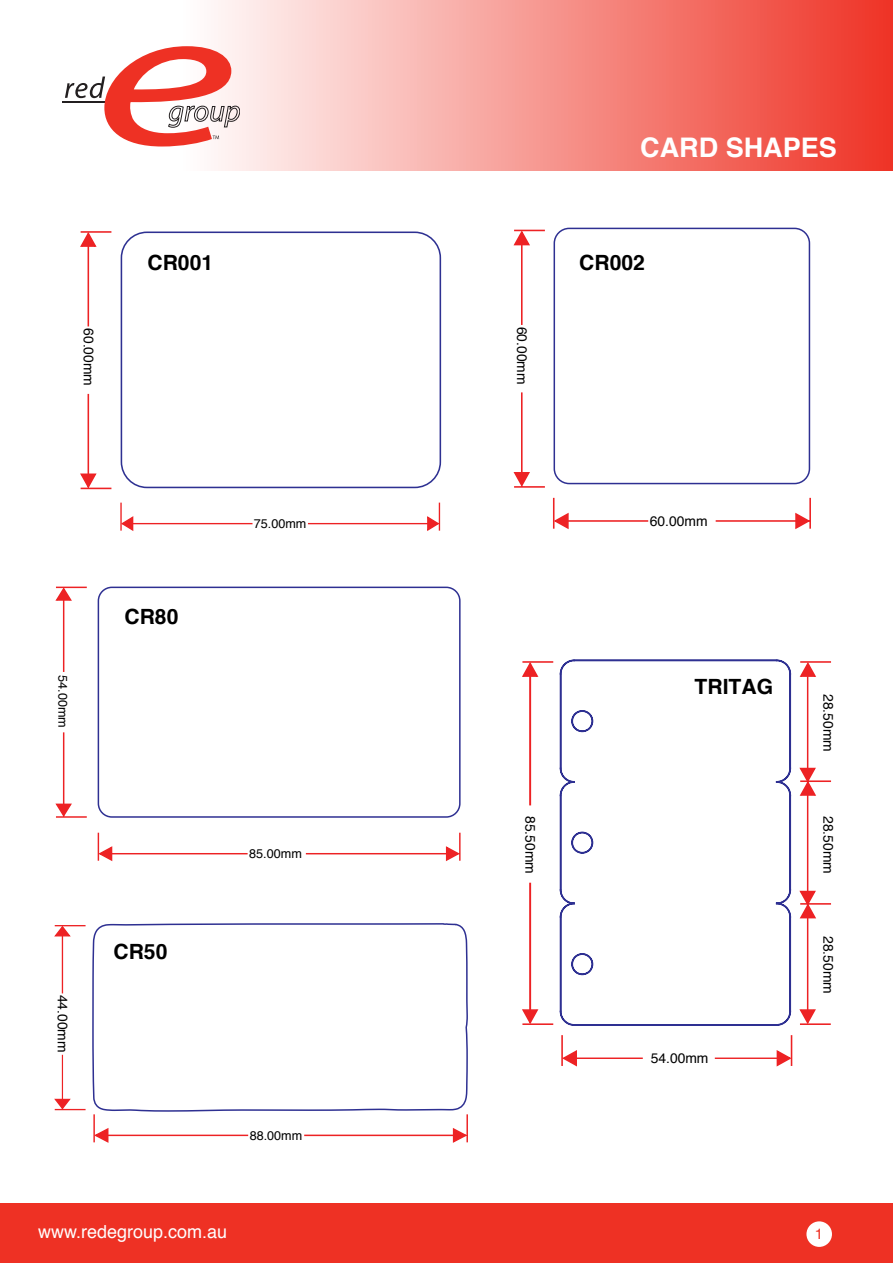
<style>
.page{position:relative;width:893px;height:1263px;background:#fff}
.page>*{position:absolute;margin:0;border:0;box-sizing:border-box;transform-origin:0 0}
.t1{font:700 27px "Helvetica";color:#fff}
.t2{font:700 21px "Helvetica";color:#000}
.t3{font:18px "Helvetica";color:#fff}
.t4{font:15px "Helvetica";color:#ee3124}
.t5{font:13.8px "Helvetica";color:#000}
.t6{font:12.6px "Helvetica";color:#000}
</style>
<div class="page">
<div style="left:0;top:1203px;width:893px;height:60px;background:#ee3124"></div>
<div style="left:0;top:0;width:893px;height:170px;background:linear-gradient(to right,#fff,#ef3c2f)"></div>
<hr style="left:63px;top:102px;width:46px;height:1px;background:#231f20">
<svg style="left:65px;top:46px;width:175px;height:100px"></svg>
<svg style="left:55px;top:586px;width:32px;height:232px"></svg>
<svg style="left:97px;top:832px;width:364px;height:29px"></svg>
<div style="left:98px;top:587px;width:363px;height:231px;border:2px solid #2e3092;border-radius:14px"></div>
<svg style="left:80px;top:231px;width:32px;height:259px"></svg>
<svg style="left:120px;top:502px;width:321px;height:29px"></svg>
<div style="left:121px;top:231px;width:320px;height:257px;border:2px solid #2e3192;border-radius:26px"></div>
<svg style="left:92px;top:923px;width:376px;height:189px"></svg>
<svg style="left:54px;top:925px;width:32px;height:186px"></svg>
<svg style="left:93px;top:1114px;width:375px;height:29px"></svg>
<svg style="left:513px;top:229px;width:32px;height:259px"></svg>
<svg style="left:553px;top:497px;width:258px;height:33px"></svg>
<div style="left:554px;top:228px;width:256px;height:256px;border:2px solid #2e3092;border-radius:15px"></div>
<div style="left:806px;top:1221px;width:26px;height:26px;background:#fff;border-radius:50%"></div>
<svg style="left:571px;top:710px;width:23px;height:23px"></svg>
<svg style="left:571px;top:831px;width:23px;height:23px"></svg>
<svg style="left:571px;top:953px;width:23px;height:23px"></svg>
<div style="left:573px;top:1024px;width:204px;height:2px;border:2px solid #2e3092"></div>
<svg style="left:775px;top:888px;width:17px;height:30px"></svg>
<svg style="left:559px;top:888px;width:16px;height:30px"></svg>
<div style="left:560px;top:673px;width:2px;height:96px;border:2px solid #2e3092"></div>
<svg style="left:775px;top:659px;width:17px;height:16px"></svg>
<div style="left:789px;top:795px;width:2px;height:96px;border:2px solid #2e3092"></div>
<svg style="left:775px;top:1010px;width:17px;height:16px"></svg>
<div style="left:560px;top:916px;width:2px;height:96px;border:2px solid #2e3092"></div>
<div style="left:573px;top:659px;width:204px;height:2px;border:2px solid #2e3092"></div>
<svg style="left:559px;top:767px;width:16px;height:30px"></svg>
<svg style="left:775px;top:767px;width:17px;height:30px"></svg>
<div style="left:789px;top:916px;width:2px;height:96px;border:2px solid #2e3092"></div>
<svg style="left:559px;top:1010px;width:17px;height:16px"></svg>
<div style="left:560px;top:795px;width:2px;height:96px;border:2px solid #2e3092"></div>
<div style="left:789px;top:673px;width:2px;height:96px;border:2px solid #2e3092"></div>
<svg style="left:559px;top:659px;width:17px;height:16px"></svg>
<hr style="left:529px;top:883px;width:2px;height:139px;background:#ed2224">
<hr style="left:529px;top:663px;width:2px;height:142px;background:#ed2224">
<svg style="left:522px;top:663px;width:17px;height:15px"></svg>
<hr style="left:522px;top:1023px;width:31px;height:2px;background:#ed2224">
<hr style="left:522px;top:661px;width:31px;height:2px;background:#ed2224">
<svg style="left:799px;top:663px;width:17px;height:15px"></svg>
<hr style="left:800px;top:661px;width:31px;height:2px;background:#ed2224">
<hr style="left:800px;top:780px;width:31px;height:2px;background:#ed2224">
<hr style="left:800px;top:903px;width:31px;height:2px;background:#ed2224">
<svg style="left:522px;top:1008px;width:17px;height:17px"></svg>
<hr style="left:807px;top:676px;width:1px;height:346px;background:#ed2224">
<hr style="left:800px;top:1023px;width:31px;height:2px;background:#ed2224">
<svg style="left:799px;top:1008px;width:18px;height:16px"></svg>
<svg style="left:799px;top:889px;width:18px;height:31px"></svg>
<svg style="left:799px;top:766px;width:18px;height:31px"></svg>
<hr style="left:715px;top:1057px;width:75px;height:2px;background:#ed2224">
<hr style="left:564px;top:1057px;width:79px;height:2px;background:#ed2224">
<svg style="left:563px;top:1050px;width:15px;height:17px"></svg>
<hr style="left:791px;top:1035px;width:1px;height:31px;background:#ed2224">
<hr style="left:561px;top:1035px;width:2px;height:31px;background:#ed2224">
<svg style="left:775px;top:1049px;width:18px;height:18px"></svg>
<p class="t5" style="left:99px;top:328px;width:59px;rotate:90deg">60.00mm</p>
<h2 class="t2" style="left:147px;top:246px;width:67px">CR001</h2>
<p class="t6" style="left:73px;top:675px;width:54px;rotate:90deg">54.00mm</p>
<h2 class="t2" style="left:124px;top:599px;width:55px">CR80</h2>
<p class="t6" style="left:254px;top:514px;width:54px">75.00mm</p>
<p class="t5" style="left:73px;top:994px;width:59px;rotate:90deg">44.00mm</p>
<h2 class="t2" style="left:113px;top:934px;width:55px">CR50</h2>
<p class="t6" style="left:249px;top:844px;width:54px">85.00mm</p>
<p class="t6" style="left:250px;top:1125px;width:54px">88.00mm</p>
<h3 class="t3" style="left:38px;top:1218px;width:191px">www.redegroup.com.au</h3>
<h1 class="t1" style="left:640px;top:126px;width:198px">CARD SHAPES</h1>
<p class="t5" style="left:533px;top:327px;width:59px;rotate:90deg">60.00mm</p>
<h2 class="t2" style="left:579px;top:246px;width:67px">CR002</h2>
<p class="t5" style="left:650px;top:510px;width:59px">60.00mm</p>
<h2 class="t2" style="left:694px;top:669px;width:80px">TRITAG</h2>
<p class="t5" style="left:839px;top:694px;width:59px;rotate:90deg">28.50mm</p>
<p class="t5" style="left:541px;top:816px;width:59px;rotate:90deg">85.50mm</p>
<p class="t5" style="left:839px;top:816px;width:59px;rotate:90deg">28.50mm</p>
<p class="t5" style="left:651px;top:1047px;width:59px">54.00mm</p>
<p class="t5" style="left:839px;top:936px;width:59px;rotate:90deg">28.50mm</p>
<p class="t4" style="left:815px;top:1222px;width:10px">1</p>
</div>
